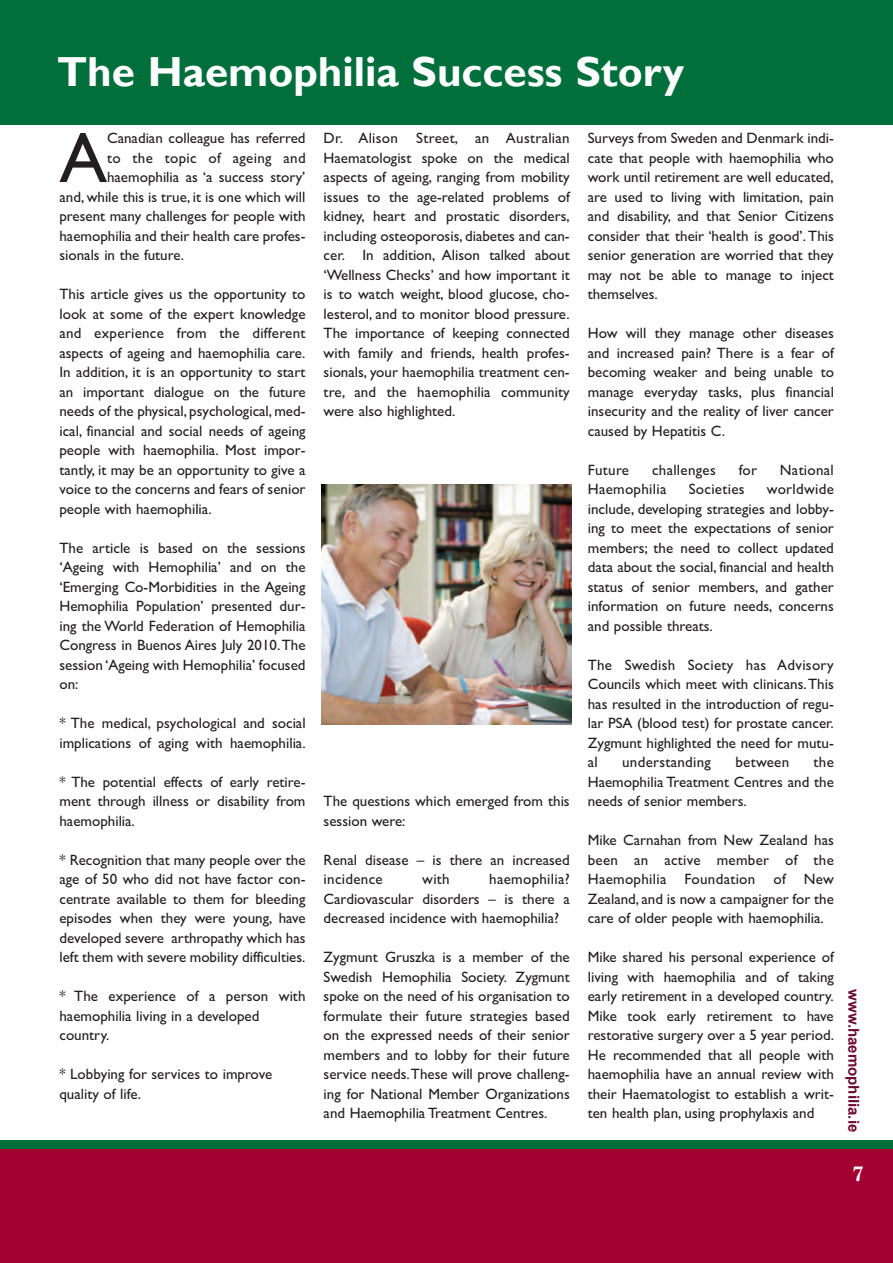
<style>
.page{position:relative;width:893px;height:1263px;background:#fff}
.page>*{position:absolute;margin:0;border:0;box-sizing:border-box;transform-origin:0 0}
.t1{font:71.4px "Gill Sans";color:#231f20}
.t2{font:700 42px "Gill Sans";color:#fff}
.t3{font:700 21px "Century Schoolbook";color:#fff}
.t4{font:15px/19.5px "Gill Sans";color:#231f20;text-align:justify}
.t5{font:15px "Gill Sans";letter-spacing:.02em;color:#231f20}
.t6{font:700 15px "Arial";color:#6c0932}
</style>
<div class="page">
<div style="left:0;top:1148px;width:893px;height:115px;background:#a40133"></div>
<div style="left:0;top:1140px;width:893px;height:9px;background:#006f3c"></div>
<div style="left:0;top:0;width:893px;height:125px;background:#006f3c"></div>
<img style="left:321px;top:484px;width:251px;height:241px">
<h2 class="t2" style="left:57px;top:47px;width:629px">The Haemophilia Success Story</h2>
<h1 class="t1" style="left:59px;top:116px;width:49px">A</h1>
<p class="t4" style="left:107px;top:128px;width:200px">Canadian colleague has referred</p>
<p class="t4" style="left:324px;top:128px;width:248px">Dr. Alison Street, an Australian Haematologist spoke on the medical aspects of ageing, ranging from mobility issues to the age-related problems of kidney, heart and prostatic disorders, including osteoporosis, diabetes and can&shy;cer. In addition, Alison talked about ‘Wellness Checks’ and how important it is to watch weight, blood glucose, cho&shy;lesterol, and to monitor blood pressure.<br>The importance of keeping connected with family and friends, health profes&shy;sionals, your haemophilia treatment cen&shy;tre, and the haemophilia community were also highlighted.</p>
<p class="t4" style="left:588px;top:128px;width:248px">Surveys from Sweden and Denmark indi&shy;cate that people with haemophilia who work until retirement are well educated, are used to living with limitation, pain and disability, and that Senior Citizens consider that their ‘health is good’. This senior generation are worried that they may not be able to manage to inject themselves.</p>
<p class="t4" style="left:588px;top:323px;width:248px">How will they manage other diseases and increased pain? There is a fear of becoming weaker and being unable to manage everyday tasks, plus financial insecurity and the reality of liver cancer caused by Hepatitis C.</p>
<p class="t4" style="left:588px;top:460px;width:43px">Future</p>
<p class="t5" style="left:652px;top:461px;width:65px">challenges</p>
<p class="t4" style="left:739px;top:460px;width:20px">for</p>
<p class="t5" style="left:780px;top:461px;width:55px">National</p>
<p class="t5" style="left:588px;top:480px;width:80px">Haemophilia</p>
<p class="t5" style="left:689px;top:480px;width:57px">Societies</p>
<p class="t5" style="left:107px;top:149px;width:200px">to the topic of ageing and</p>
<p class="t4" style="left:107px;top:167px;width:200px">haemophilia as ‘a success story’</p>
<p class="t4" style="left:59px;top:187px;width:247px">and, while this is true, it is one which will</p>
<p class="t4" style="left:59px;top:206px;width:248px">present many challenges for people with</p>
<p class="t4" style="left:59px;top:226px;width:248px">haemophilia and their health care profes-</p>
<p class="t4" style="left:59px;top:245px;width:126px">sionals in the future.</p>
<p class="t4" style="left:59px;top:284px;width:248px">This article gives us the opportunity to look at some of the expert knowledge and experience from the different aspects of ageing and haemophilia care.<br>In addition, it is an opportunity to start an important dialogue on the future needs of the physical, psychological, med&shy;ical, financial and social needs of ageing people with haemophilia. Most impor&shy;tantly, it may be an opportunity to give a voice to the concerns and fears of senior people with haemophilia.</p>
<p class="t4" style="left:59px;top:538px;width:248px">The article is based on the sessions ‘Ageing with Hemophilia’ and on the ‘Emerging Co-Morbidities in the Ageing Hemophilia Population’ presented dur&shy;ing the World Federation of Hemophilia Congress in Buenos Aires July 2010.The session ‘Ageing with Hemophilia’ focused on:</p>
<p class="t4" style="left:59px;top:713px;width:248px">* The medical, psychological and social implications of aging with haemophilia.</p>
<p class="t4" style="left:59px;top:772px;width:248px">* The potential effects of early retire&shy;ment through illness or disability from haemophilia.</p>
<p class="t4" style="left:59px;top:850px;width:248px">* Recognition that many people over the age of 50 who did not have factor con&shy;centrate available to them for bleeding episodes when they were young, have developed severe arthropathy which has left them with severe mobility difficulties.</p>
<p class="t4" style="left:59px;top:986px;width:248px;text-align:left">* The experience of a person with haemophilia living in a developed country.</p>
<p class="t4" style="left:59px;top:1064px;width:214px">* Lobbying for services to improve quality of life.</p>
<p class="t4" style="left:588px;top:479px;width:248px;text-indent:179px">worldwide include, developing strategies and lobby&shy;ing to meet the expectations of senior members; the need to collect updated data about the social, financial and health status of senior members, and gather information on future needs, concerns and possible threats.</p>
<p class="t4" style="left:588px;top:655px;width:248px">The Swedish Society has Advisory Councils which meet with clinicans.This has resulted in the introduction of regu&shy;lar PSA (blood test) for prostate cancer.<br>Zygmunt highlighted the need for mutu&shy;al</p>
<p class="t4" style="left:588px;top:752px;width:248px;text-indent:226px">the Haemophilia Treatment Centres and the needs of senior members.</p>
<p class="t4" style="left:588px;top:830px;width:248px">Mike Carnahan from New Zealand has been an active member of the Haemophilia Foundation of New Zealand, and is now a campaigner for the care of older people with haemophilia.</p>
<p class="t4" style="left:588px;top:947px;width:248px">Mike shared his personal experience of living with haemophilia and of taking early retirement in a developed country.<br>Mike took early retirement to have restorative surgery over a 5 year period.<br>He recommended that all people with haemophilia have an annual review with their Haematologist to establish a writ&shy;ten health plan, using prophylaxis and</p>
<p class="t5" style="left:622px;top:753px;width:90px">understanding</p>
<p class="t5" style="left:735px;top:753px;width:55px">between</p>
<p class="t4" style="left:324px;top:791px;width:248px">The questions which emerged from this session were:</p>
<p class="t4" style="left:324px;top:850px;width:248px">Renal disease – is there an increased incidence</p>
<p class="t4" style="left:324px;top:869px;width:248px;text-indent:166px">haemophilia?<br>Cardiovascular disorders – is there a decreased incidence with haemophilia?</p>
<p class="t4" style="left:324px;top:947px;width:248px">Zygmunt Gruszka is a member of the Swedish Hemophilia Society. Zygmunt spoke on the need of his organisation to formulate their future strategies based on the expressed needs of their senior members and to lobby for their future service needs.These will prove challeng&shy;ing for National Member Organizations and Haemophilia Treatment Centres.</p>
<p class="t4" style="left:422px;top:869px;width:29px">with</p>
<p class="t6" style="left:862px;top:989px;width:144px;rotate:90deg">www.haemophilia.ie</p>
<h3 class="t3" style="left:852px;top:1160px;width:14px">7</h3>
</div>
